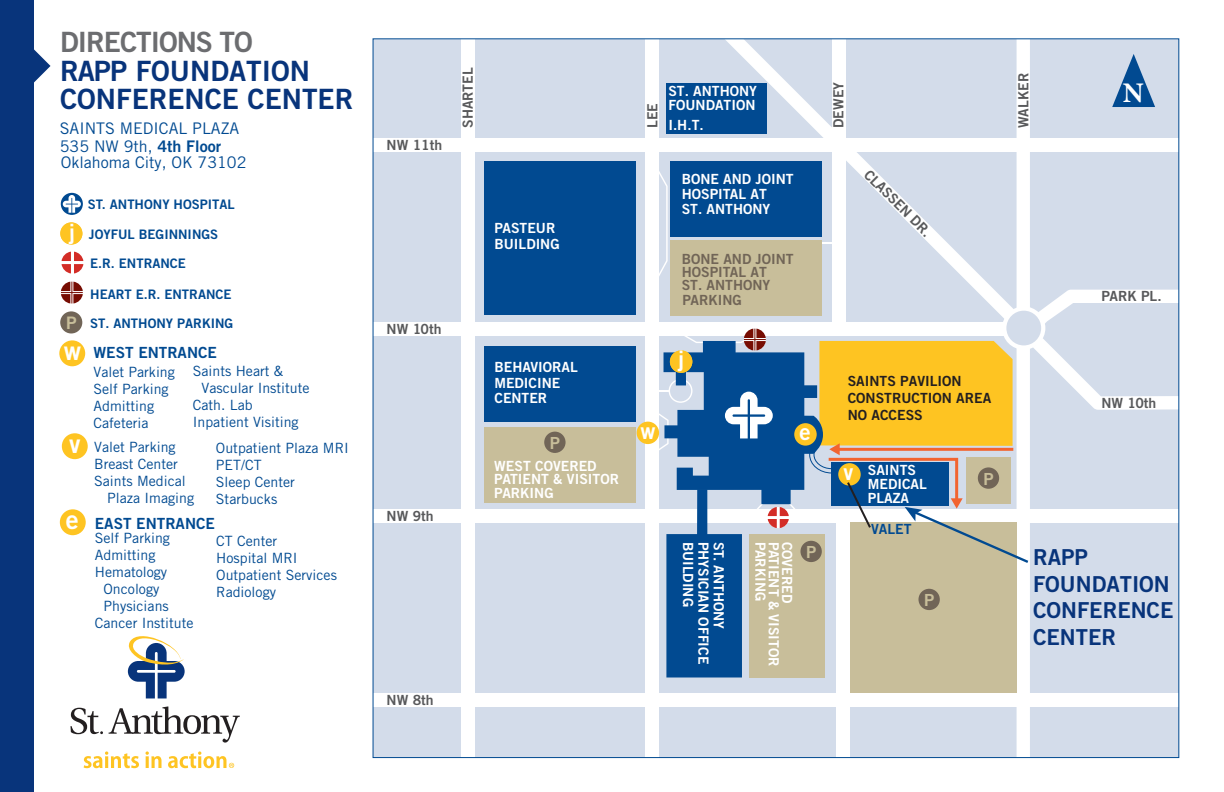
<style>
.page{position:relative;width:1224px;height:792px;background:#fff}
.page>*{position:absolute;margin:0;border:0;box-sizing:border-box;transform-origin:0 0}
.t1{font:700 28.4px "Minion Pro";color:#fff}
.t2{font:28px/28px "Trade Gothic Bold Two";color:#08347b}
.t3{font:28px "Trade Gothic Bold Two";letter-spacing:-.035em;color:#6c6d70}
.t4{font:26px "Trade Gothic Bold Two";color:#fff}
.t5{font:22.4px "Trade Gothic Bold Two";color:#fff}
.t6{font:22px/26.4px "Trade Gothic Bold Two";color:#08347b}
.t7{font:17.2px "Trade Gothic Bold Two";color:#c8be9a}
.t8{font:16.6px "Trade Gothic Bold Two";color:#c8be9a}
.t9{font:16px/18px "Trade Gothic";color:#014a91}
.t10{font:15.4px "Trade Gothic Bold Two";color:#014a91}
.t11{font:14.2px/17px "Trade Gothic";color:#014a91}
.t12{font:14px/15.4px "Trade Gothic Bold Two";color:#fff}
.t13{font:14px "Trade Gothic Bold Two";color:#58595b}
.t14{font:14px/13.8px "Trade Gothic Bold Two";color:#716557}
.t15{font:14px/16.8px "Trade Gothic Bold Two";color:#231f20}
.t16{font:14px "Trade Gothic Bold Two";color:#014a91}
.t17{font:13.2px/29px "Trade Gothic Bold Two";color:#014a91}
.s1{font-family:"Trade Gothic Bold Two"}
</style>
<div class="page">
<div style="left:373px;top:39px;width:806px;height:719px;background:#d3dcea"></div>
<div style="left:0;top:0;width:34px;height:792px;background:#08347b"></div>
<svg style="left:34px;top:49px;width:17px;height:34px"></svg>
<svg style="left:836px;top:758px;width:14px;height:1px"></svg>
<div style="left:646px;top:1px;width:13px;height:764px;background:#fff"></div>
<div style="left:461px;top:1px;width:13px;height:768px;background:#fff"></div>
<div style="left:325px;top:138px;width:899px;height:13px;background:#fff"></div>
<div style="left:325px;top:323px;width:679px;height:13px;background:#fff"></div>
<div style="left:324px;top:509px;width:894px;height:13px;background:#fff"></div>
<div style="left:324px;top:694px;width:900px;height:13px;background:#fff"></div>
<div style="left:484px;top:161px;width:151px;height:154px;background:#014a91"></div>
<div style="left:484px;top:428px;width:151px;height:75px;background:#c8be9a"></div>
<div style="left:484px;top:347px;width:151px;height:75px;background:#014a91"></div>
<div style="left:544px;top:431px;width:22px;height:22px;background:#716557;border-radius:50%"></div>
<div style="left:636px;top:421px;width:23px;height:23px;background:#fec422;border-radius:50%"></div>
<div style="left:60px;top:509px;width:26px;height:26px;background:#fec422;border-radius:50%"></div>
<div style="left:59px;top:340px;width:26px;height:26px;background:#fec422;border-radius:50%"></div>
<svg style="left:84px;top:751px;width:55px;height:17px"></svg>
<svg style="left:146px;top:751px;width:16px;height:17px"></svg>
<svg style="left:70px;top:708px;width:33px;height:26px"></svg>
<svg style="left:109px;top:706px;width:131px;height:37px"></svg>
<svg style="left:127px;top:636px;width:58px;height:62px"></svg>
<svg style="left:168px;top:751px;width:66px;height:17px"></svg>
<svg style="left:61px;top:193px;width:22px;height:22px"></svg>
<div style="left:60px;top:222px;width:23px;height:23px;background:#fec422;border-radius:50%"></div>
<svg style="left:62px;top:252px;width:21px;height:21px"></svg>
<svg style="left:63px;top:195px;width:18px;height:18px"></svg>
<div style="left:60px;top:311px;width:22px;height:23px;background:#716557;border-radius:50%"></div>
<svg style="left:61px;top:282px;width:22px;height:22px"></svg>
<div style="left:62px;top:433px;width:26px;height:26px;background:#fec422;border-radius:50%"></div>
<svg style="left:652px;top:38px;width:528px;height:720px"></svg>
<h2 class="t3" style="left:60px;top:24px;width:194px">DIRECTIONS TO</h2>
<h2 class="t2" style="left:60px;top:56px;width:295px">RAPP FOUNDATION<br>CONFERENCE CENTER</h2>
<p class="t9" style="left:60px;top:119px;width:181px">SAINTS MEDICAL PLAZA<br>535 NW 9th, <span class="s1">4th Floor</span></p>
<p class="t9" style="left:61px;top:153px;width:187px">Oklahoma City, OK 73102</p>
<p class="t17" style="left:88px;top:190px;width:149px">ST. ANTHONY HOSPITAL</p>
<p class="t17" style="left:89px;top:220px;width:131px">JOYFUL BEGINNINGS</p>
<p class="t7" style="left:66px;top:312px;width:12px">P</p>
<h3 class="t4" style="left:64px;top:335px;width:19px">w</h3>
<p class="t17" style="left:90px;top:249px;width:97px">E.R. ENTRANCE</p>
<p class="t17" style="left:90px;top:279px;width:145px">HEART E.R. ENTRANCE<br>ST. ANTHONY PARKING</p>
<p class="t10" style="left:94px;top:343px;width:125px">WEST ENTRANCE</p>
<p class="t11" style="left:94px;top:363px;width:83px">Valet Parking<br>Self Parking<br>Admitting<br>Cafeteria</p>
<p class="t11" style="left:193px;top:362px;width:92px">Saints Heart &amp;</p>
<p class="t11" style="left:202px;top:379px;width:110px">Vascular Institute</p>
<p class="t11" style="left:193px;top:396px;width:61px">Cath. Lab</p>
<p class="t11" style="left:193px;top:413px;width:107px">Inpatient Visiting</p>
<h3 class="t4" style="left:69px;top:428px;width:13px">v</h3>
<p class="t11" style="left:216px;top:439px;width:134px">Outpatient Plaza MRI<br>PET/CT<br>Sleep Center<br>Starbucks</p>
<p class="t11" style="left:94px;top:438px;width:83px">Valet Parking</p>
<p class="t11" style="left:94px;top:455px;width:85px">Breast Center</p>
<p class="t11" style="left:94px;top:472px;width:93px">Saints Medical</p>
<p class="t11" style="left:107px;top:489px;width:88px">Plaza Imaging</p>
<p class="t11" style="left:95px;top:530px;width:77px">Self Parking</p>
<p class="t11" style="left:95px;top:547px;width:62px">Admitting</p>
<p class="t11" style="left:95px;top:564px;width:74px">Hematology</p>
<p class="t11" style="left:104px;top:581px;width:57px">Oncology</p>
<p class="t11" style="left:104px;top:598px;width:67px">Physicians</p>
<p class="t11" style="left:95px;top:615px;width:100px">Cancer Institute</p>
<h3 class="t4" style="left:66px;top:503px;width:15px">e</h3>
<p class="t10" style="left:95px;top:514px;width:121px">EAST ENTRANCE</p>
<p class="t11" style="left:216px;top:533px;width:122px">CT Center<br>Hospital MRI<br>Outpatient Services<br>Radiology</p>
<p class="t13" style="left:387px;top:136px;width:57px">NW 11th</p>
<p class="t13" style="left:459px;top:128px;width:62px;rotate:-90deg">SHARTEL</p>
<p class="t12" style="left:494px;top:220px;width:67px">PASTEUR<br>BUILDING</p>
<p class="t13" style="left:387px;top:321px;width:56px">NW 10th</p>
<p class="t13" style="left:387px;top:507px;width:49px">NW 9th</p>
<p class="t12" style="left:494px;top:359px;width:85px">BEHAVIORAL<br>MEDICINE<br>CENTER</p>
<p class="t8" style="left:550px;top:433px;width:12px">P</p>
<p class="t12" style="left:494px;top:459px;width:126px;line-height:13.4px">WEST COVERED<br>PATIENT &amp; VISITOR<br>PARKING</p>
<p class="t13" style="left:387px;top:692px;width:49px">NW 8th</p>
<p class="t13" style="left:644px;top:128px;width:26px;rotate:-90deg">LEE</p>
<p class="t12" style="left:668px;top:84px;width:90px;line-height:14px">ST. ANTHONY<br>FOUNDATION</p>
<p class="t12" style="left:668px;top:117px;width:37px">I.H.T.</p>
<p class="t12" style="left:682px;top:171px;width:113px">BONE AND JOINT<br>HOSPITAL AT<br>ST. ANTHONY</p>
<p class="t14" style="left:682px;top:251px;width:113px">BONE AND JOINT<br>HOSPITAL AT<br>ST. ANTHONY<br>PARKING</p>
<p class="t13" style="left:830px;top:128px;width:47px;rotate:-90deg">DEWEY</p>
<p class="t13" style="left:1015px;top:128px;width:56px;rotate:-90deg">WALKER</p>
<p class="t13" style="left:873px;top:166px;width:89px;rotate:45deg">CLASSEN DR.</p>
<h1 class="t1" style="left:1123px;top:73px;width:23px">N</h1>
<p class="t13" style="left:1101px;top:288px;width:62px">PARK PL.</p>
<h3 class="t5" style="left:640px;top:417px;width:17px">w</h3>
<h3 class="t5" style="left:678px;top:345px;width:8px">j</h3>
<p class="t12" style="left:735px;top:542px;width:89px;line-height:30.8px;rotate:90deg">ST. ANTHONY<br>BUILDING</p>
<p class="t12" style="left:711px;top:542px;width:124px;rotate:90deg">PHYSICIAN OFFICE</p>
<h3 class="t5" style="left:800px;top:418px;width:13px">e</h3>
<p class="t12" style="left:801px;top:542px;width:63px;line-height:26.6px;rotate:90deg">COVERED<br>PARKING</p>
<p class="t12" style="left:782px;top:542px;width:126px;rotate:90deg">PATIENT &amp; VISITOR</p>
<p class="t8" style="left:806px;top:542px;width:12px">P</p>
<p class="t15" style="left:848px;top:373px;width:145px">SAINTS PAVILION<br>CONSTRUCTION AREA<br>NO ACCESS</p>
<p class="t12" style="left:868px;top:463px;width:61px;line-height:14px">SAINTS<br>MEDICAL<br>PLAZA</p>
<h3 class="t5" style="left:844px;top:458px;width:12px">v</h3>
<p class="t8" style="left:984px;top:468px;width:12px">P</p>
<p class="t16" style="left:871px;top:521px;width:42px">VALET</p>
<p class="t8" style="left:924px;top:590px;width:12px">P</p>
<p class="t13" style="left:1101px;top:394px;width:56px">NW 10th</p>
<h3 class="t6" style="left:1033px;top:544px;width:142px">RAPP<br>FOUNDATION<br>CONFERENCE<br>CENTER</h3>
</div>
